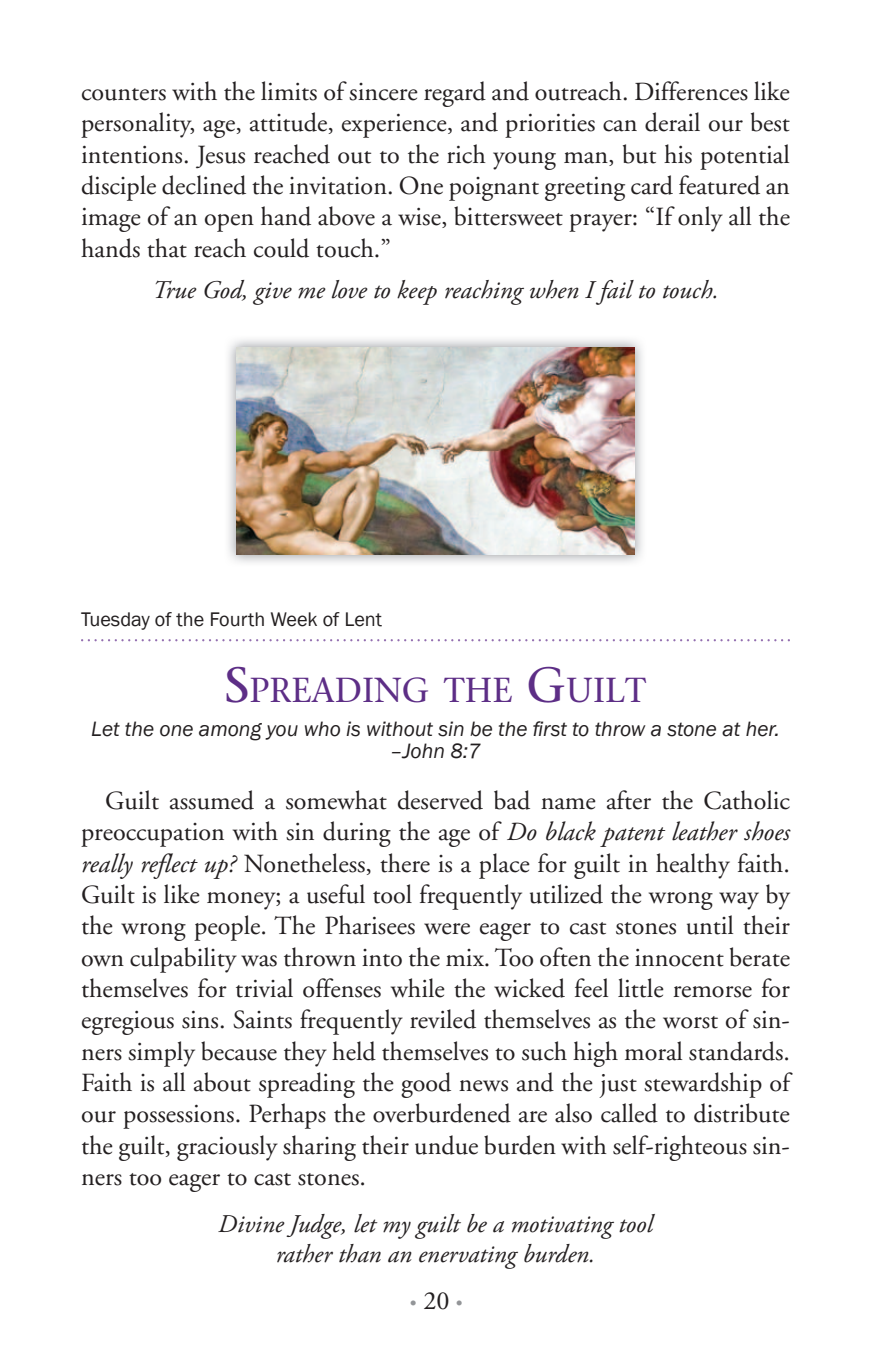
<style>
.page{position:relative;width:871px;height:1357px;background:#fff}
.page>*{position:absolute;margin:0;border:0;box-sizing:border-box;transform-origin:0 0}
.t1{font:34.65px "Stone Serif";color:#5d2e86}
.t2{font:26.1px/31.3px "Adobe Garamond";color:#231f20;text-align:justify}
.t3{font:italic 25.43px/30.6px "Adobe Garamond Pro";color:#231f20;text-align:center}
.t4{font:italic 21.38px/22.5px "Franklin Gothic";color:#231f20;text-align:center}
.t5{font:20.25px "Franklin Gothic";color:#231f20}
.t6{font:18px "Adobe Garamond";color:#939598}
.s1{font-size:49.5px}
.s2{font-style:italic}
.s3{font-size:26.1px;color:#231f20}
</style>
<div class="page">
<svg style="left:81px;top:639px;width:709px;height:2px"></svg>
<img style="left:228px;top:339px;width:415px;height:224px">
<img style="left:237px;top:347px;width:397px;height:207px">
<p class="t2" style="left:81px;top:77px;width:710px">counters with the limits of sincere regard and outreach. Differences like personality, age, attitude, experience, and priorities can derail our best intentions. Jesus reached out to the rich young man, but his potential disciple declined the invitation. One poignant greeting card featured an image of an open hand above a wise, bittersweet prayer: “If only all the hands that reach could touch.”</p>
<p class="t3" style="left:152px;top:275px;width:568px">True God, give me love to keep reaching when I fail to touch.</p>
<p class="t5" style="left:81px;top:607px;width:303px">Tuesday of the Fourth Week of Lent</p>
<h1 class="t1" style="left:225px;top:669px;width:423px"><span class="s1">S</span>PREADING THE <span class="s1">G</span>UILT</h1>
<p class="t4" style="left:91px;top:718px;width:690px">Let the one among you who is without sin be the first to throw a stone at her. –John 8:7</p>
<p class="t2" style="left:81px;top:786px;width:710px;text-indent:24px">Guilt assumed a somewhat deserved bad name after the Catholic preoccupation with sin during the age of <span class="s2">Do black patent leather shoes really reflect up?</span> Nonetheless, there is a place for guilt in healthy faith.<br>Guilt is like money; a useful tool frequently utilized the wrong way by the wrong people. The Pharisees were eager to cast stones until their own culpability was thrown into the mix. Too often the innocent berate themselves for trivial offenses while the wicked feel little remorse for egregious sins. Saints frequently reviled themselves as the worst of sin&shy;ners simply because they held themselves to such high moral standards.<br>Faith is all about spreading the good news and the just stewardship of our possessions. Perhaps the overburdened are also called to distribute the guilt, graciously sharing their undue burden with self-righteous sin&shy;ners too eager to cast stones.</p>
<p class="t3" style="left:218px;top:1209px;width:436px">Divine Judge, let my guilt be a motivating tool rather than an enervating burden.</p>
<p class="t6" style="left:410px;top:1293px;width:55px">• <span class="s3">20</span> •</p>
</div>
